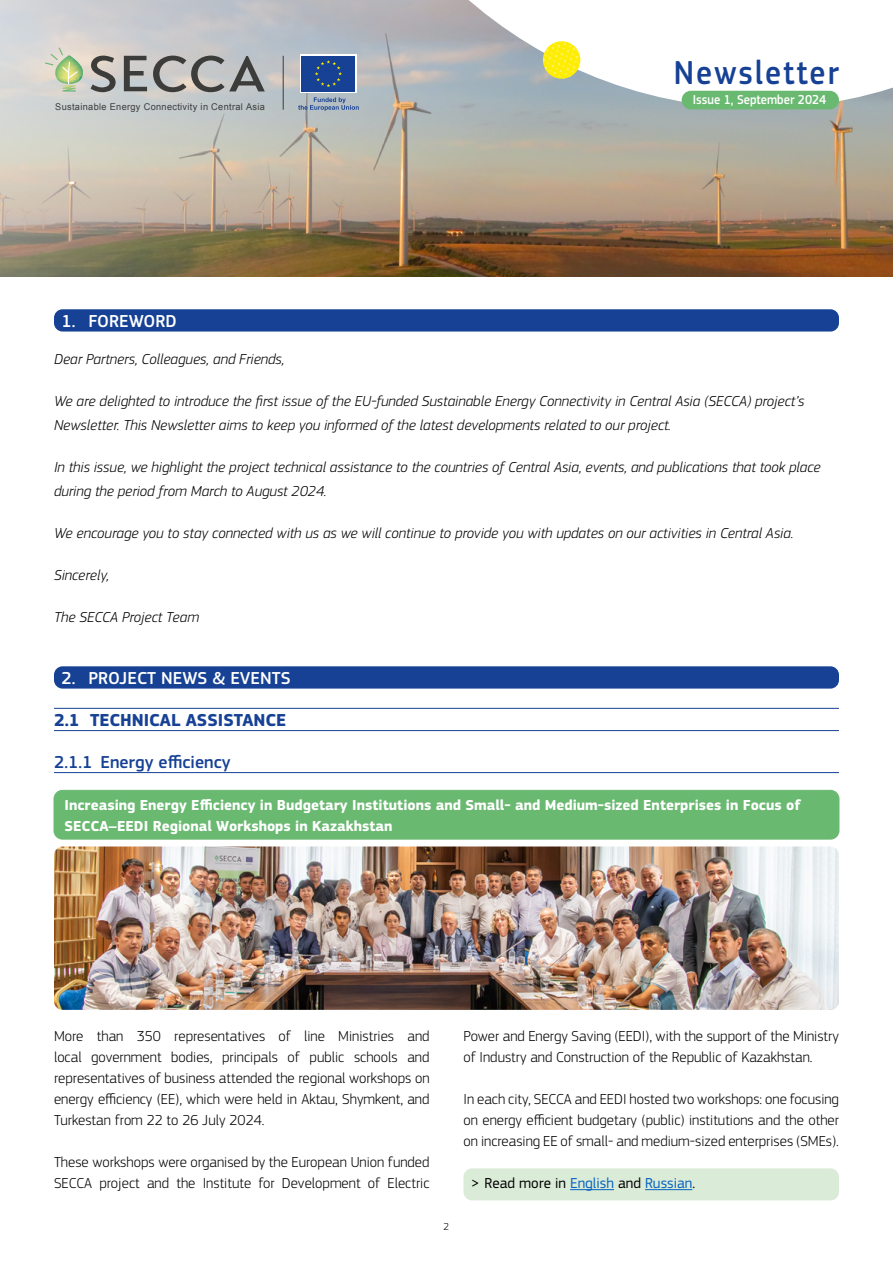
<style>
.page{position:relative;width:893px;height:1263px;background:#fff}
.page>*{position:absolute;margin:0;border:0;box-sizing:border-box;transform-origin:0 0}
.t1{font:500 34.5px "EC Square Sans Pro";letter-spacing:.06em;color:#164194;scale:.91 1}
.t2{font:500 18px "EC Square Sans Pro";color:#fff}
.t3{font:700 18px "EC Square Sans Pro";color:#164194}
.t4{font:500 18px "EC Square Sans Pro";color:#164194}
.t5{font:300 15px/21px "EC Square Sans Pro";color:#000;text-align:justify}
.lettre{font:italic 300 15px/24px "EC Square Sans Pro";color:#000}
.Bold_Vert{font:700 15px/21px "EC Square Sans Pro";color:#fff}
.t6{font:15px "EC Square Sans Pro";color:#000}
.t7{font:500 13.5px "EC Square Sans Pro";color:#fff;scale:.91 1}
.t8{font:300 10.5px "EC Square Sans Pro";color:#000}
.t9{font:9.3px "Arial";letter-spacing:.035em;color:#3c3c3b}
.s1{color:#0563c1}
</style>
<div class="page">
<img style="left:0;top:0;width:893px;height:276px">
<svg style="left:316px;top:0;width:577px;height:108px"></svg>
<div style="left:682px;top:91px;width:157px;height:18px;background:#6ab971;border-radius:9px"></div>
<svg style="left:543px;top:41px;width:37px;height:38px"></svg>
<div style="left:54px;top:309px;width:785px;height:23px;background:#164194;border-radius:9px"></div>
<div style="left:300px;top:55px;width:56px;height:38px;background:#fff"></div>
<div style="left:301px;top:56px;width:54px;height:36px;background:#164194"></div>
<svg style="left:315px;top:60px;width:27px;height:27px"></svg>
<svg style="left:298px;top:97px;width:61px;height:14px"></svg>
<hr style="left:283px;top:56px;width:1px;height:54px;background:#3c3c3b">
<svg style="left:91px;top:56px;width:25px;height:36px"></svg>
<svg style="left:124px;top:56px;width:23px;height:35px"></svg>
<svg style="left:153px;top:56px;width:112px;height:36px;background:#9c9b9b"></svg>
<svg style="left:45px;top:47px;width:38px;height:44px;background:#cad4b0"></svg>
<div style="left:54px;top:666px;width:785px;height:23px;background:#164194;border-radius:9px"></div>
<hr style="left:54px;top:730px;width:785px;height:1px;background:#164194">
<hr style="left:54px;top:708px;width:785px;height:1px;background:#164194">
<hr style="left:54px;top:772px;width:785px;height:1px;background:#164194">
<div style="left:54px;top:790px;width:785px;height:49px;background:#6ab971;border-radius:9px"></div>
<div style="left:54px;top:790px;width:785px;height:49px;border:1px solid #6ab971;border-radius:9px"></div>
<img style="left:54px;top:846px;width:785px;height:164px">
<div style="left:463px;top:1168px;width:376px;height:32px;background:#daebd7;border-radius:9px"></div>
<hr style="left:570px;top:1189px;width:44px;height:1px;background:#0563c1">
<hr style="left:645px;top:1189px;width:47px;height:1px;background:#0563c1">
<p class="t9" style="left:55px;top:100px;width:211px">Sustainable Energy Connectivity in Central Asia</p>
<p class="t1" style="left:674px;top:52px;width:183px">Newsletter</p>
<p class="t7" style="left:693px;top:92px;width:148px">Issue 1, September 2024</p>
<p class="t2" style="left:62px;top:311px;width:117px">1. FOREWORD</p>
<p class="lettre" style="left:54px;top:347px;width:232px">Dear Partners, Colleagues, and Friends,</p>
<p class="lettre" style="left:54px;top:389px;width:752px">We are delighted to introduce the first issue of the EU-funded Sustainable Energy Connectivity in Central Asia (SECCA) project’s<br>Newsletter. This Newsletter aims to keep you informed of the latest developments related to our project.</p>
<p class="lettre" style="left:54px;top:455px;width:768px">In this issue, we highlight the project technical assistance to the countries of Central Asia, events, and publications that took place during the period from March to August 2024.</p>
<p class="lettre" style="left:54px;top:521px;width:741px">We encourage you to stay connected with us as we will continue to provide you with updates on our activities in Central Asia.</p>
<p class="lettre" style="left:54px;top:563px;width:57px">Sincerely,</p>
<p class="lettre" style="left:54px;top:605px;width:147px">The SECCA Project Team</p>
<p class="t2" style="left:62px;top:668px;width:231px">2. PROJECT NEWS &amp; EVENTS</p>
<p class="t3" style="left:54px;top:709px;width:234px">2.1 TECHNICAL ASSISTANCE</p>
<p class="t4" style="left:54px;top:752px;width:178px">2.1.1 Energy efficiency</p>
<p class="Bold_Vert" style="left:64px;top:795px;width:738px">Increasing Energy Efficiency in Budgetary Institutions and Small- and Medium-sized Enterprises in Focus of<br>SECCA–EEDI Regional Workshops in Kazakhstan</p>
<p class="t5" style="left:54px;top:1025px;width:377px">More than 350 representatives of line Ministries and local government bodies, principals of public schools and representatives of business attended the regional workshops on energy efficiency (EE), which were held in Aktau, Shymkent, and Turkestan from 22 to 26 July 2024.</p>
<p class="t5" style="left:54px;top:1151px;width:377px">These workshops were organised by the European Union funded<br>SECCA project and the Institute for Development of Electric</p>
<p class="t8" style="left:444px;top:1220px;width:7px">2</p>
<p class="t5" style="left:463px;top:1025px;width:377px">Power and Energy Saving (EEDI), with the support of the Ministry of Industry and Construction of the Republic of Kazakhstan.</p>
<p class="t5" style="left:463px;top:1088px;width:377px">In each city, SECCA and EEDI hosted two workshops: one focusing on energy efficient budgetary (public) institutions and the other on increasing EE of small- and medium-sized enterprises (SMEs).</p>
<p class="t6" style="left:471px;top:1174px;width:226px">&gt; Read more in <span class="s1">English</span> and <span class="s1">Russian</span>.</p>
</div>
